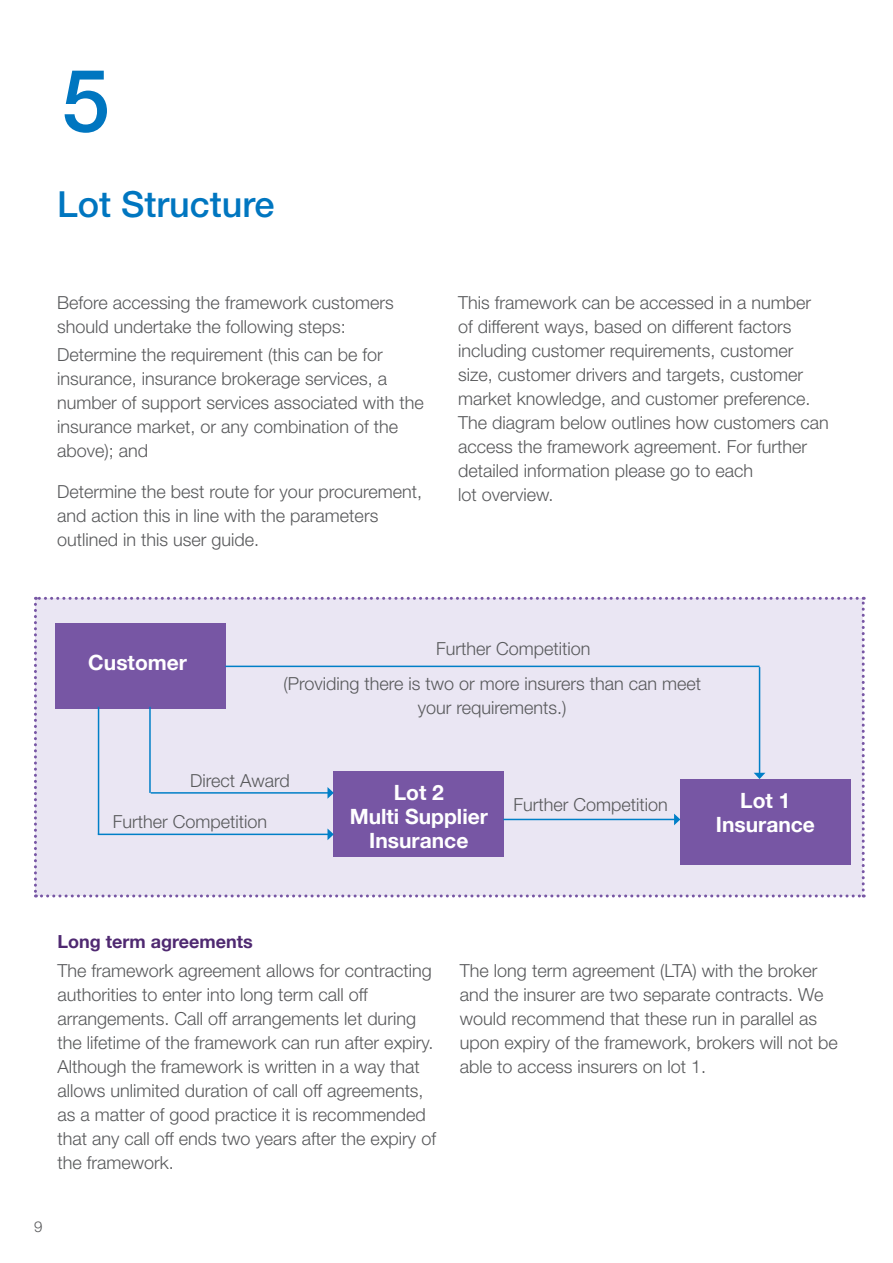
<style>
.page{position:relative;width:893px;height:1263px;background:#fff}
.page>*{position:absolute;margin:0;border:0;box-sizing:border-box;transform-origin:0 0}
.t1{font:500 87px "Helvetica Neue LT";color:#0076c0}
.t2{font:500 36px "Helvetica Neue LT";color:#0076c0}
.t3{font:700 21px/24px "Helvetica Neue";color:#fff;text-align:center}
.t4{font:300 18px/24px "Helvetica Neue LT";color:#58595b}
.t5{font:700 18px "Helvetica Neue";color:#4f2971}
.t6{font:300 15px "Helvetica Neue LT";color:#58595b}
</style>
<div class="page">
<svg style="left:34px;top:597px;width:831px;height:300px;background:#d2cae4"></svg>
<h1 class="t1" style="left:62px;top:49px;width:50px">5</h1>
<h2 class="t2" style="left:57px;top:183px;width:219px">Lot Structure</h2>
<p class="t4" style="left:57px;top:290px;width:338px">Before accessing the framework customers should undertake the following steps:</p>
<p class="t4" style="left:57px;top:342px;width:368px">Determine the requirement (this can be for insurance, insurance brokerage services, a number of support services associated with the insurance market, or any combination of the above); and</p>
<p class="t4" style="left:57px;top:479px;width:366px">Determine the best route for your procurement, and action this in line with the parameters outlined in this user guide.</p>
<p class="t4" style="left:458px;top:290px;width:372px">This framework can be accessed in a number of different ways, based on different factors including customer requirements, customer size, customer drivers and targets, customer market knowledge, and customer preference.<br>The diagram below outlines how customers can access the framework agreement. For further detailed information please go to each<br>lot overview.</p>
<p class="t3" style="left:88px;top:651px;width:100px">Customer</p>
<p class="t4" style="left:436px;top:636px;width:156px">Further Competition</p>
<p class="t4" style="left:283px;top:671px;width:419px;text-align:center">(Providing there is two or more insurers than can meet your requirements.)</p>
<p class="t4" style="left:190px;top:768px;width:101px">Direct Award</p>
<p class="t4" style="left:113px;top:809px;width:156px">Further Competition</p>
<p class="t3" style="left:350px;top:780px;width:140px">Lot 2<br>Multi Supplier<br>Insurance</p>
<p class="t3" style="left:716px;top:788px;width:101px">Lot 1<br>Insurance</p>
<p class="t4" style="left:513px;top:792px;width:156px">Further Competition</p>
<p class="t5" style="left:58px;top:928px;width:197px">Long term agreements</p>
<p class="t4" style="left:58px;top:958px;width:380px">The framework agreement allows for contracting authorities to enter into long term call off arrangements. Call off arrangements let during the lifetime of the framework can run after expiry.<br>Although the framework is written in a way that allows unlimited duration of call off agreements, as a matter of good practice it is recommended that any call off ends two years after the expiry of the framework.</p>
<p class="t4" style="left:460px;top:958px;width:379px">The long term agreement (LTA) with the broker and the insurer are two separate contracts. We would recommend that these run in parallel as upon expiry of the framework, brokers will not be able to access insurers on lot 1.</p>
<p class="t6" style="left:34px;top:1218px;width:10px">9</p>
</div>
